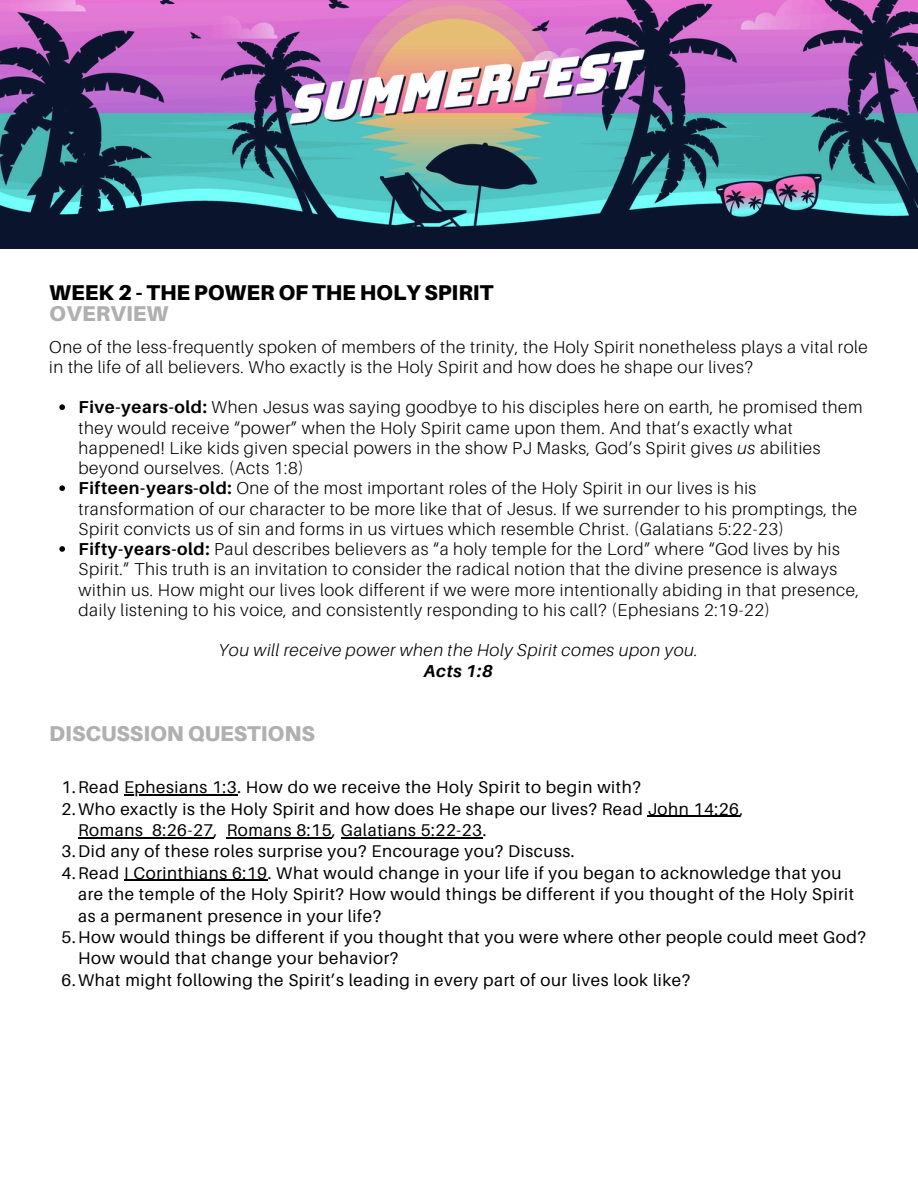
<style>
.page{position:relative;width:918px;height:1188px;background:#fff}
.page>*{position:absolute;margin:0;border:0;box-sizing:border-box;transform-origin:0 0}
.t1{font:900 21.45px/21.3px "Aileron";color:#000}
.t2{font:900 21.45px "Aileron";color:#b0b0b0}
.t3{font:300 17.25px/20.2px "Aileron";letter-spacing:.035em;color:#000}
.t4{font:italic 300 17.25px "Aileron";letter-spacing:.035em;color:#000}
.t5{font:italic 700 17.25px "Aileron";color:#000}
.t6{font:16.95px/21.3px "Aileron";letter-spacing:.035em;color:#000}
.s1{color:#b0b0b0}
.s2{font-weight:700}
.s3{font-style:italic}
</style>
<div class="page">
<svg style="left:59px;top:404px;width:6px;height:6px"></svg>
<svg style="left:59px;top:485px;width:6px;height:6px"></svg>
<svg style="left:59px;top:546px;width:6px;height:6px"></svg>
<img style="left:0;top:0;width:918px;height:248px">
<hr style="left:124px;top:794px;width:113px;height:2px;background:#000">
<hr style="left:648px;top:816px;width:92px;height:1px;background:#000">
<hr style="left:78px;top:837px;width:66px;height:1px;background:#000">
<hr style="left:152px;top:837px;width:62px;height:1px;background:#000">
<hr style="left:227px;top:837px;width:105px;height:1px;background:#000">
<hr style="left:341px;top:837px;width:142px;height:1px;background:#000">
<hr style="left:124px;top:880px;width:144px;height:1px;background:#000">
<p class="t1" style="left:49px;top:281px;width:445px">WEEK 2 - THE POWER OF THE HOLY SPIRIT<br><span class="s1">OVERVIEW</span></p>
<p class="t3" style="left:49px;top:336px;width:820px">One of the less-frequently spoken of members of the trinity, the Holy Spirit nonetheless plays a vital role in the life of all believers. Who exactly is the Holy Spirit and how does he shape our lives?</p>
<p class="t3" style="left:79px;top:397px;width:785px"><span class="s2">Five-years-old:</span> When Jesus was saying goodbye to his disciples here on earth, he promised them they would receive “power” when the Holy Spirit came upon them. And that’s exactly what happened! Like kids given special powers in the show PJ Masks, God’s Spirit gives <span class="s3">us</span> abilities beyond ourselves. (Acts 1:8)</p>
<p class="t3" style="left:79px;top:478px;width:780px"><span class="s2">Fifteen-years-old:</span> One of the most important roles of the Holy Spirit in our lives is his transformation of our character to be more like that of Jesus. If we surrender to his promptings, the<br>Spirit convicts us of sin and forms in us virtues which resemble Christ. (Galatians 5:22-23)</p>
<p class="t3" style="left:79px;top:539px;width:782px"><span class="s2">Fifty-years-old:</span> Paul describes believers as “a holy temple for the Lord” where “God lives by his Spirit.” This truth is an invitation to consider the radical notion that the divine presence is always within us. How might our lives look different if we were more intentionally abiding in that presence, daily listening to his voice, and consistently responding to his call? (Ephesians 2:19-22)</p>
<p class="t4" style="left:219px;top:640px;width:481px">You will receive power when the Holy Spirit comes upon you.</p>
<p class="t5" style="left:424px;top:660px;width:71px">Acts 1:8</p>
<p class="t2" style="left:49px;top:720px;width:267px">DISCUSSION QUESTIONS</p>
<h1 class="t6" style="left:62px;top:776px;width:581px">1.Read Ephesians 1:3. How do we receive the Holy Spirit to begin with?</h1>
<p class="t6" style="left:78px;top:798px;width:667px;text-indent:-16px">2.Who exactly is the Holy Spirit and how does He shape our lives? Read John 14:26,<br>Romans 8:26-27, Romans 8:15, Galatians 5:22-23.</p>
<p class="t6" style="left:62px;top:840px;width:515px">3.Did any of these roles surprise you? Encourage you? Discuss.</p>
<p class="t6" style="left:78px;top:862px;width:778px;text-indent:-16px">4.Read I Corinthians 6:19. What would change in your life if you began to acknowledge that you are the temple of the Holy Spirit? How would things be different if you thought of the Holy Spirit as a permanent presence in your life?</p>
<p class="t6" style="left:78px;top:926px;width:789px;text-indent:-16px">5.How would things be different if you thought that you were where other people could meet God?<br>How would that change your behavior?</p>
<p class="t6" style="left:62px;top:969px;width:630px">6.What might following the Spirit’s leading in every part of our lives look like?</p>
</div>
